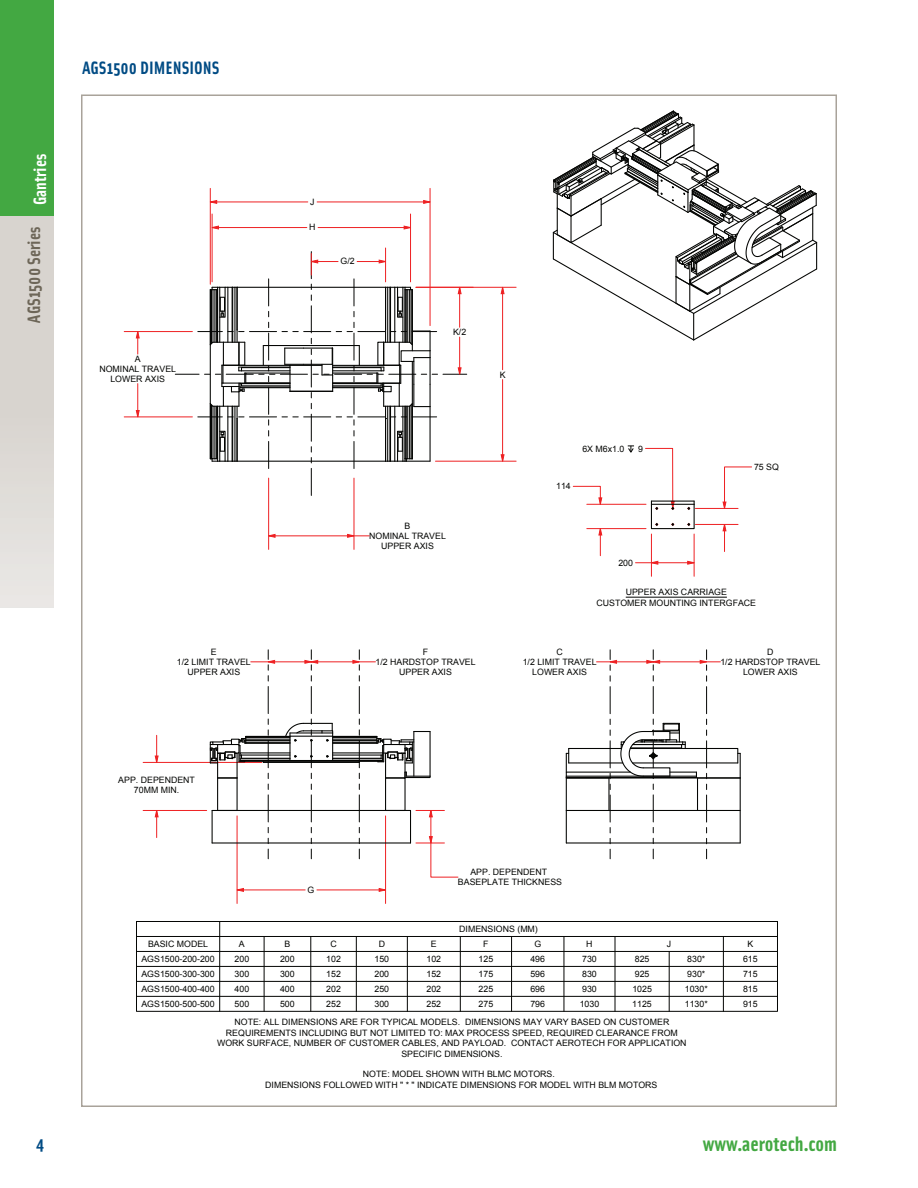
<style>
.page{position:relative;width:918px;height:1188px;background:#fff}
.page>*{position:absolute;margin:0;border:0;box-sizing:border-box;transform-origin:0 0}
.t1{font:700 21px "Solex OT";color:#43a842}
.t2{font:700 18px "Solex OT";color:#6d6658}
.Page_Headers{font:700 18px "Solex OT";color:#004b84}
.t3{font:8.85px/9.8px "Arial";color:#040503;text-align:center}
.s1{color:#fff}
</style>
<div class="page">
<div style="left:0;top:216px;width:54px;height:392px;background:linear-gradient(to bottom,#d3cfc9,#e6e3e0)"></div>
<div style="left:0;top:0;width:54px;height:216px;background:#43a842"></div>
<hr style="left:626px;top:597px;width:101px;height:1px;background:#040503">
<div style="left:136px;top:921px;width:642px;height:91px;border:1px solid #040503"></div>
<hr style="left:219px;top:921px;width:1px;height:90px;background:#040503">
<hr style="left:264px;top:936px;width:1px;height:75px;background:#040503">
<hr style="left:310px;top:936px;width:1px;height:75px;background:#040503">
<hr style="left:356px;top:936px;width:1px;height:75px;background:#040503">
<hr style="left:407px;top:936px;width:1px;height:75px;background:#040503">
<hr style="left:460px;top:936px;width:1px;height:75px;background:#040503">
<hr style="left:511px;top:936px;width:1px;height:75px;background:#040503">
<hr style="left:564px;top:936px;width:1px;height:75px;background:#040503">
<hr style="left:615px;top:936px;width:1px;height:75px;background:#040503">
<hr style="left:669px;top:951px;width:1px;height:60px;background:#040503">
<hr style="left:723px;top:936px;width:1px;height:75px;background:#040503">
<hr style="left:137px;top:936px;width:640px;height:1px;background:#040503">
<hr style="left:137px;top:951px;width:640px;height:1px;background:#040503">
<hr style="left:137px;top:966px;width:640px;height:1px;background:#040503">
<hr style="left:137px;top:981px;width:640px;height:1px;background:#040503">
<hr style="left:137px;top:996px;width:640px;height:1px;background:#040503">
<hr style="left:124px;top:331px;width:68px;height:1px;background:#ee2123">
<hr style="left:124px;top:417px;width:68px;height:1px;background:#ee2123">
<hr style="left:237px;top:816px;width:1px;height:87px;background:#ee2123">
<hr style="left:385px;top:816px;width:1px;height:87px;background:#ee2123">
<hr style="left:143px;top:762px;width:119px;height:1px;background:#ee2123">
<hr style="left:143px;top:810px;width:64px;height:1px;background:#ee2123">
<hr style="left:210px;top:188px;width:1px;height:96px;background:#ee2123">
<hr style="left:430px;top:188px;width:1px;height:138px;background:#ee2123">
<hr style="left:695px;top:524px;width:43px;height:1px;background:#ee2123">
<svg style="left:726px;top:466px;width:26px;height:43px"></svg>
<svg style="left:155px;top:201px;width:571px;height:690px"></svg>
<svg style="left:210px;top:650px;width:249px;height:228px"></svg>
<svg style="left:175px;top:248px;width:292px;height:251px"></svg>
<svg style="left:565px;top:650px;width:176px;height:209px"></svg>
<svg style="left:552px;top:110px;width:266px;height:231px"></svg>
<svg style="left:645px;top:448px;width:50px;height:82px"></svg>
<h2 class="t2" style="left:22px;top:323px;width:170px;rotate:-90deg">AGS1500 Series <span class="s1">Gantries</span></h2>
<p class="Page_Headers" style="left:82px;top:56px;width:139px">AGS1500 DIMENSIONS</p>
<p class="t3" style="left:310px;top:197px;width:6px">J</p>
<p class="t3" style="left:309px;top:223px;width:8px">H</p>
<p class="t3" style="left:341px;top:257px;width:16px">G/2</p>
<p class="t3" style="left:99px;top:354px;width:78px">A<br>NOMINAL TRAVEL<br>LOWER AXIS</p>
<p class="t3" style="left:453px;top:327px;width:15px">K/2</p>
<p class="t3" style="left:500px;top:370px;width:7px">K</p>
<p class="t3" style="left:369px;top:521px;width:78px">B<br>NOMINAL TRAVEL<br>UPPER AXIS</p>
<p class="t3" style="left:177px;top:647px;width:75px">E<br>1/2 LIMIT TRAVEL<br>UPPER AXIS</p>
<p class="t3" style="left:375px;top:647px;width:102px">F<br>1/2 HARDSTOP TRAVEL<br>UPPER AXIS</p>
<p class="t3" style="left:582px;top:444px;width:44px">6X M6x1.0</p>
<p class="t3" style="left:638px;top:444px;width:6px">9</p>
<p class="t3" style="left:556px;top:481px;width:16px">114</p>
<p class="t3" style="left:754px;top:462px;width:26px">75 SQ</p>
<p class="t3" style="left:618px;top:558px;width:16px">200</p>
<p class="t3" style="left:596px;top:587px;width:161px;line-height:10.6px">UPPER AXIS CARRIAGE<br>CUSTOMER MOUNTING INTERGFACE</p>
<p class="t3" style="left:523px;top:647px;width:75px">C<br>1/2 LIMIT TRAVEL<br>LOWER AXIS</p>
<p class="t3" style="left:720px;top:647px;width:102px">D<br>1/2 HARDSTOP TRAVEL<br>LOWER AXIS</p>
<p class="t3" style="left:118px;top:775px;width:78px">APP. DEPENDENT<br>70MM MIN.</p>
<p class="t3" style="left:308px;top:885px;width:8px">G</p>
<p class="t3" style="left:458px;top:867px;width:106px">APP. DEPENDENT<br>BASEPLATE THICKNESS</p>
<p class="t3" style="left:459px;top:924px;width:80px">DIMENSIONS (MM)</p>
<p class="t3" style="left:148px;top:939px;width:62px">BASIC MODEL</p>
<p class="t3" style="left:239px;top:939px;width:7px">A</p>
<p class="t3" style="left:285px;top:939px;width:7px">B</p>
<p class="t3" style="left:330px;top:939px;width:8px">C</p>
<p class="t3" style="left:379px;top:939px;width:8px">D</p>
<p class="t3" style="left:431px;top:939px;width:7px">E</p>
<p class="t3" style="left:483px;top:939px;width:7px">F</p>
<p class="t3" style="left:534px;top:939px;width:8px">G</p>
<p class="t3" style="left:586px;top:939px;width:8px">H</p>
<p class="t3" style="left:667px;top:939px;width:6px">J</p>
<p class="t3" style="left:748px;top:939px;width:7px">K</p>
<p class="t3" style="left:141px;top:954px;width:75px">AGS1500-200-200</p>
<p class="t3" style="left:235px;top:954px;width:16px">200</p>
<p class="t3" style="left:280px;top:954px;width:16px">200</p>
<p class="t3" style="left:326px;top:954px;width:16px">102</p>
<p class="t3" style="left:375px;top:954px;width:16px">150</p>
<p class="t3" style="left:427px;top:954px;width:16px">102</p>
<p class="t3" style="left:479px;top:954px;width:16px">125</p>
<p class="t3" style="left:530px;top:954px;width:16px">496</p>
<p class="t3" style="left:582px;top:954px;width:16px">730</p>
<p class="t3" style="left:635px;top:954px;width:16px">825</p>
<p class="t3" style="left:687px;top:954px;width:20px">830*</p>
<p class="t3" style="left:743px;top:954px;width:16px">615</p>
<p class="t3" style="left:141px;top:969px;width:75px">AGS1500-300-300</p>
<p class="t3" style="left:235px;top:969px;width:16px">300</p>
<p class="t3" style="left:280px;top:969px;width:16px">300</p>
<p class="t3" style="left:326px;top:969px;width:16px">152</p>
<p class="t3" style="left:375px;top:969px;width:16px">200</p>
<p class="t3" style="left:427px;top:969px;width:16px">152</p>
<p class="t3" style="left:479px;top:969px;width:16px">175</p>
<p class="t3" style="left:530px;top:969px;width:16px">596</p>
<p class="t3" style="left:582px;top:969px;width:16px">830</p>
<p class="t3" style="left:635px;top:969px;width:16px">925</p>
<p class="t3" style="left:687px;top:969px;width:20px">930*</p>
<p class="t3" style="left:743px;top:969px;width:16px">715</p>
<p class="t3" style="left:141px;top:984px;width:75px">AGS1500-400-400</p>
<p class="t3" style="left:235px;top:984px;width:16px">400</p>
<p class="t3" style="left:280px;top:984px;width:16px">400</p>
<p class="t3" style="left:326px;top:984px;width:16px">202</p>
<p class="t3" style="left:375px;top:984px;width:16px">250</p>
<p class="t3" style="left:427px;top:984px;width:16px">202</p>
<p class="t3" style="left:479px;top:984px;width:16px">225</p>
<p class="t3" style="left:530px;top:984px;width:16px">696</p>
<p class="t3" style="left:582px;top:984px;width:16px">930</p>
<p class="t3" style="left:632px;top:984px;width:21px">1025</p>
<p class="t3" style="left:685px;top:984px;width:24px">1030*</p>
<p class="t3" style="left:743px;top:984px;width:16px">815</p>
<p class="t3" style="left:141px;top:999px;width:75px">AGS1500-500-500</p>
<p class="t3" style="left:235px;top:999px;width:16px">500</p>
<p class="t3" style="left:280px;top:999px;width:16px">500</p>
<p class="t3" style="left:326px;top:999px;width:16px">252</p>
<p class="t3" style="left:375px;top:999px;width:16px">300</p>
<p class="t3" style="left:427px;top:999px;width:16px">252</p>
<p class="t3" style="left:479px;top:999px;width:16px">275</p>
<p class="t3" style="left:530px;top:999px;width:16px">796</p>
<p class="t3" style="left:580px;top:999px;width:21px">1030</p>
<p class="t3" style="left:632px;top:999px;width:21px">1125</p>
<p class="t3" style="left:685px;top:999px;width:24px">1130*</p>
<p class="t3" style="left:743px;top:999px;width:16px">915</p>
<p class="t3" style="left:217px;top:1016px;width:471px;line-height:10.6px">NOTE: ALL DIMENSIONS ARE FOR TYPICAL MODELS. DIMENSIONS MAY VARY BASED ON CUSTOMER REQUIREMENTS INCLUDING BUT NOT LIMITED TO: MAX PROCESS SPEED, REQUIRED CLEARANCE FROM WORK SURFACE, NUMBER OF CUSTOMER CABLES, AND PAYLOAD. CONTACT AEROTECH FOR APPLICATION SPECIFIC DIMENSIONS.</p>
<p class="t3" style="left:265px;top:1069px;width:394px;line-height:10.6px">NOTE: MODEL SHOWN WITH BLMC MOTORS.<br>DIMENSIONS FOLLOWED WITH " * " INDICATE DIMENSIONS FOR MODEL WITH BLM MOTORS</p>
<h2 class="Page_Headers" style="left:37px;top:1132px;width:9px">4</h2>
<h1 class="t1" style="left:703px;top:1130px;width:136px">www.aerotech.com</h1>
</div>
